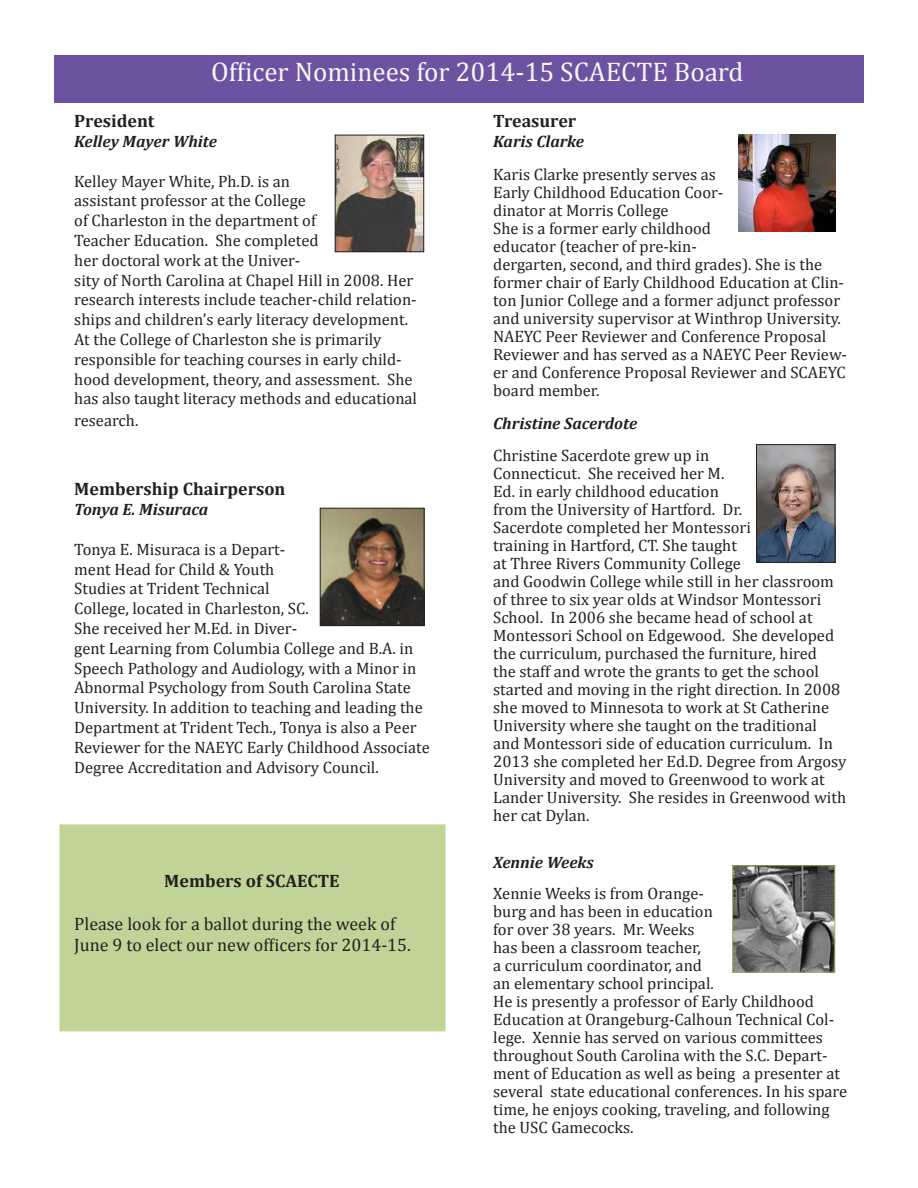
<style>
.page{position:relative;width:918px;height:1188px;background:#fff}
.page>*{position:absolute;margin:0;border:0;box-sizing:border-box;transform-origin:0 0}
.t1{font:27px "Cambria";color:#f7f7f8}
.t2{font:18px/21.6px "Cambria";color:#231f20}
.t3{font:700 18px "Cambria";color:#231f20}
.t4{font:16.5px/18px "Cambria";color:#231f20}
.t5{font:italic 700 16.5px "Cambria";color:#231f20}
</style>
<div class="page">
<div style="left:59px;top:824px;width:387px;height:207px;background:#c1d497"></div>
<div style="left:54px;top:55px;width:810px;height:48px;background:#6d52a1"></div>
<img style="left:337px;top:137px;width:85px;height:113px">
<div style="left:335px;top:135px;width:89px;height:117px;border:1px solid #231f20"></div>
<img style="left:322px;top:510px;width:100px;height:114px">
<div style="left:320px;top:508px;width:104px;height:118px;border:1px solid #231f20"></div>
<img style="left:758px;top:446px;width:75px;height:115px">
<div style="left:756px;top:444px;width:79px;height:119px;border:1px solid #231f20"></div>
<img style="left:734px;top:867px;width:99px;height:104px">
<div style="left:732px;top:865px;width:103px;height:108px;border:1px solid #9cbd55"></div>
<img style="left:739px;top:135px;width:96px;height:96px">
<p class="t1" style="left:211px;top:56px;width:534px">Officer Nominees for 2014-15 SCAECTE Board</p>
<p class="t3" style="left:74px;top:108px;width:82px">President</p>
<p class="t5" style="left:74px;top:130px;width:144px">Kelley Mayer White</p>
<p class="t4" style="left:74px;top:171px;width:344px;line-height:19.8px">Kelley Mayer White, Ph.D. is an<br>assistant professor at the College<br>of Charleston in the department of<br>Teacher Education. She completed<br>her doctoral work at the Univer-<br>sity of North Carolina at Chapel Hill in 2008. Her research interests include teacher-child relation&shy;ships and children’s early literacy development.<br>At the College of Charleston she is primarily responsible for teaching courses in early child&shy;hood development, theory, and assessment. She has also taught literacy methods and educational</p>
<p class="t4" style="left:74px;top:411px;width:66px">research.</p>
<p class="t3" style="left:74px;top:477px;width:213px">Membership Chairperson</p>
<p class="t5" style="left:74px;top:498px;width:135px">Tonya E. Misuraca</p>
<p class="t4" style="left:74px;top:539px;width:357px;line-height:19.8px">Tonya E. Misuraca is a Depart-<br>ment Head for Child &amp; Youth<br>Studies at Trident Technical<br>College, located in Charleston, SC.<br>She received her M.Ed. in Diver-<br>gent Learning from Columbia College and B.A. in Speech Pathology and Audiology, with a Minor in Abnormal Psychology from South Carolina State University. In addition to teaching and leading the Department at Trident Tech., Tonya is also a Peer Reviewer for the NAEYC Early Childhood Associate Degree Accreditation and Advisory Council.</p>
<p class="t3" style="left:164px;top:868px;width:177px">Members of SCAECTE</p>
<p class="t2" style="left:74px;top:913px;width:338px">Please look for a ballot during the week of<br>June 9 to elect our new officers for 2014-15.</p>
<p class="t3" style="left:493px;top:108px;width:85px">Treasurer</p>
<p class="t5" style="left:493px;top:130px;width:92px">Karis Clarke</p>
<p class="t4" style="left:493px;top:165px;width:232px">Karis Clarke presently serves as<br>Early Childhood Education Coor&shy;dinator at Morris College</p>
<p class="t4" style="left:493px;top:219px;width:355px">She is a former early childhood<br>educator (teacher of pre-kin-<br>dergarten, second, and third grades). She is the former chair of Early Childhood Education at Clin&shy;ton Junior College and a former adjunct professor and university supervisor at Winthrop University.<br>NAEYC Peer Reviewer and Conference Proposal Reviewer and has served as a NAEYC Peer Review&shy;er and Conference Proposal Reviewer and SCAEYC board member.</p>
<p class="t5" style="left:493px;top:412px;width:146px">Christine Sacerdote</p>
<p class="t4" style="left:493px;top:446px;width:355px">Christine Sacerdote grew up in<br>Connecticut. She received her M.<br>Ed. in early childhood education<br>from the University of Hartford. Dr.<br>Sacerdote completed her Montessori<br>training in Hartford, CT. She taught<br>at Three Rivers Community College<br>and Goodwin College while still in her classroom of three to six year olds at Windsor Montessori School. In 2006 she became head of school at Montessori School on Edgewood. She developed the curriculum, purchased the furniture, hired<br>the staff and wrote the grants to get the school started and moving in the right direction. In 2008 she moved to Minnesota to work at St Catherine University where she taught on the traditional and Montessori side of education curriculum. In 2013 she completed her Ed.D. Degree from Argosy University and moved to Greenwood to work at Lander University. She resides in Greenwood with her cat Dylan.</p>
<p class="t5" style="left:493px;top:850px;width:102px">Xennie Weeks</p>
<p class="t4" style="left:493px;top:884px;width:356px">Xennie Weeks is from Orange-<br>burg and has been in education<br>for over 38 years. Mr. Weeks<br>has been a classroom teacher,<br>a curriculum coordinator, and<br>an elementary school principal.<br>He is presently a professor of Early Childhood Education at Orangeburg-Calhoun Technical Col&shy;lege. Xennie has served on various committees throughout South Carolina with the S.C. Depart&shy;ment of Education as well as being a presenter at several state educational conferences. In his spare time, he enjoys cooking, traveling, and following the USC Gamecocks.</p>
</div>
